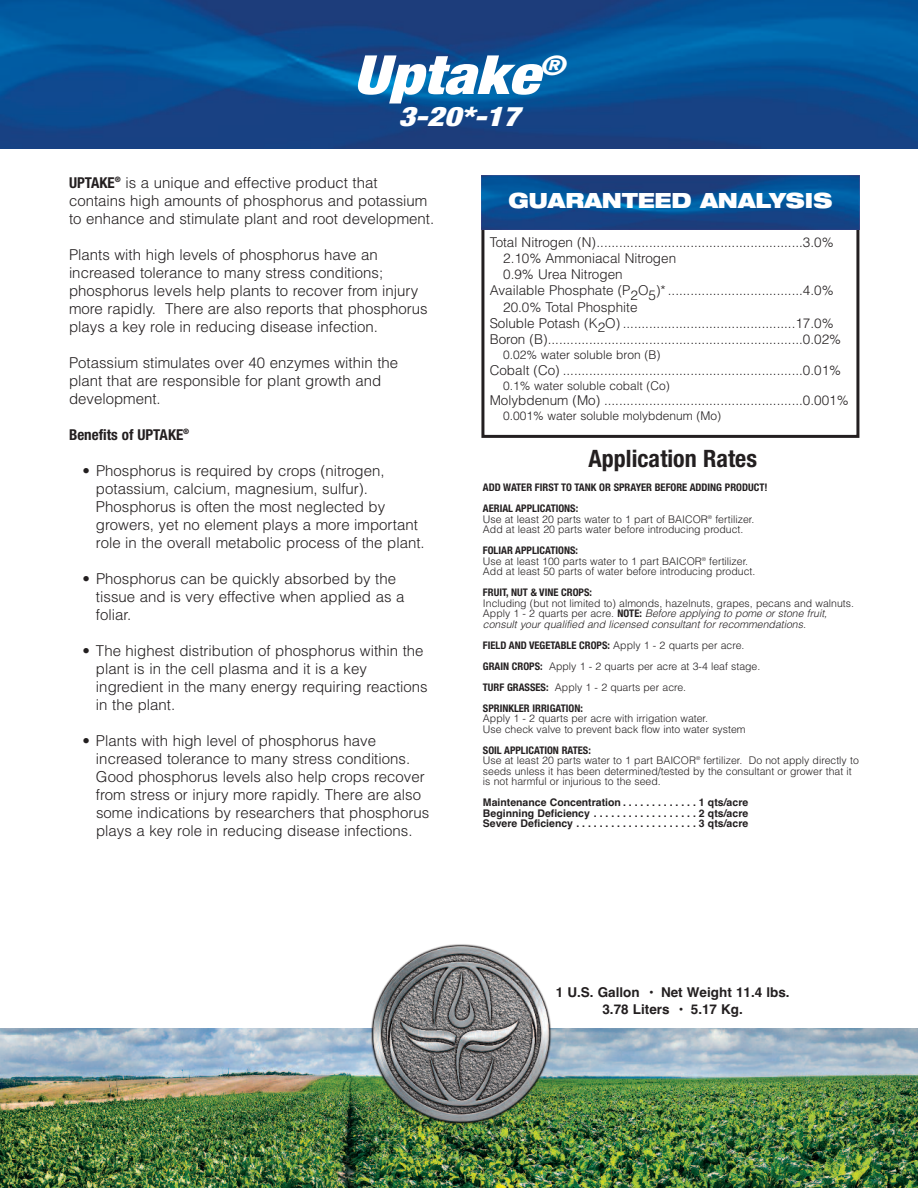
<style>
.page{position:relative;width:918px;height:1188px;background:#fff}
.page>*{position:absolute;margin:0;border:0;box-sizing:border-box;transform-origin:0 0}
.t1{font:italic 900 condensed 54px "Helvetica Neue";color:#fff;scale:1.2 1}
.t2{font:italic 900 condensed 27px "Helvetica Neue";color:#fff;scale:1.2 1}
.t3{font:700 condensed 24px "Helvetica Neue";color:#231f20}
.t4{font:900 expanded 21px "Helvetica Neue";color:#fff;scale:.94 1}
.t5{font:300 15px/18px "Helvetica";color:#231f20}
.t6{font:700 condensed 15px "Helvetica Neue";color:#231f20}
.t7{font:300 13.5px "Helvetica";color:#231f20}
.t8{font:700 13.5px/16.2px "Helvetica";color:#231f20;text-align:center}
.t9{font:300 12px "Helvetica";color:#231f20}
.t10{font:300 10.5px/10.5px "Helvetica";color:#231f20}
.t11{font:700 condensed 10.5px/21px "Helvetica Neue";color:#231f20}
.t12{font:italic 300 10.5px/10.5px "Helvetica";color:#231f20}
.t13{font:700 10.5px/10.5px "Helvetica";color:#231f20;text-align:justify}
.s1{font-family:"Helvetica Neue";font-weight:700;font-stretch:condensed}
.s2{font-style:normal}
.s3{font-family:"Helvetica Neue";font-weight:700;font-style:normal;font-stretch:condensed}
.s4{font-family:"Helvetica";font-weight:300;font-stretch:normal}
</style>
<div class="page">
<div style="left:481px;top:204px;width:378px;height:234px;border:3px solid #231f20"></div>
<img style="left:481px;top:176px;width:378px;height:53px">
<img style="left:0;top:0;width:918px;height:148px">
<img style="left:0;top:1028px;width:918px;height:160px">
<img style="left:366px;top:941px;width:189px;height:189px;border-radius:50%">
<h1 class="t1" style="left:353px;top:55px;width:178px">Uptake<sup>®</sup></h1>
<h2 class="t2" style="left:398px;top:106px;width:103px">3-20*-17</h2>
<p class="t5" style="left:69px;top:174px;width:367px"><span class="s1">UPTAKE</span><sup>®</sup> is a unique and effective product that contains high amounts of phosphorus and potassium to enhance and stimulate plant and root development.</p>
<p class="t5" style="left:69px;top:246px;width:360px">Plants with high levels of phosphorus have an increased tolerance to many stress conditions; phosphorus levels help plants to recover from injury more rapidly. There are also reports that phosphorus plays a key role in reducing disease infection.</p>
<p class="t5" style="left:69px;top:354px;width:331px">Potassium stimulates over 40 enzymes within the plant that are responsible for plant growth and development.</p>
<p class="t6" style="left:69px;top:429px;width:122px">Benefits of UPTAKE<sup>®</sup></p>
<p class="t5" style="left:96px;top:462px;width:330px;text-indent:-13px"><span class="s1">•</span> Phosphorus is required by crops (nitrogen, potassium, calcium, magnesium, sulfur).<br>Phosphorus is often the most neglected by growers, yet no element plays a more important role in the overall metabolic process of the plant.</p>
<p class="t5" style="left:96px;top:570px;width:310px;text-indent:-13px"><span class="s1">•</span> Phosphorus can be quickly absorbed by the tissue and is very effective when applied as a foliar.</p>
<p class="t5" style="left:96px;top:642px;width:333px;text-indent:-13px"><span class="s1">•</span> The highest distribution of phosphorus within the plant is in the cell plasma and it is a key ingredient in the many energy requiring reactions in the plant.</p>
<p class="t5" style="left:96px;top:732px;width:335px;text-indent:-13px"><span class="s1">•</span> Plants with high level of phosphorus have increased tolerance to many stress conditions.<br>Good phosphorus levels also help crops recover from stress or injury more rapidly. There are also some indications by researchers that phosphorus plays a key role in reducing disease infections.</p>
<h3 class="t4" style="left:508px;top:192px;width:346px">GUARANTEED ANALYSIS</h3>
<p class="t7" style="left:490px;top:234px;width:346px">Total Nitrogen (N).......................................................3.0%</p>
<p class="t7" style="left:503px;top:250px;width:175px">2.10% Ammoniacal Nitrogen</p>
<p class="t7" style="left:503px;top:267px;width:121px">0.9% Urea Nitrogen</p>
<p class="t7" style="left:490px;top:283px;width:346px">Available Phosphate (P2O5)*....................................4.0%</p>
<p class="t7" style="left:503px;top:299px;width:136px">20.0% Total Phosphite</p>
<p class="t7" style="left:490px;top:315px;width:346px">Soluble Potash (K2O) ..............................................17.0%</p>
<p class="t7" style="left:490px;top:331px;width:353px">Boron (B)....................................................................0.02%</p>
<p class="t9" style="left:503px;top:348px;width:159px">0.02% water soluble bron (B)</p>
<p class="t7" style="left:490px;top:362px;width:353px">Cobalt (Co) ................................................................0.01%</p>
<p class="t9" style="left:503px;top:379px;width:168px">0.1% water soluble cobalt (Co)</p>
<p class="t7" style="left:490px;top:393px;width:361px">Molybdenum (Mo) .....................................................0.001%</p>
<p class="t9" style="left:503px;top:409px;width:220px">0.001% water soluble molybdenum (Mo)</p>
<h3 class="t3" style="left:588px;top:450px;width:170px">Application Rates</h3>
<p class="t11" style="left:483px;top:478px;width:286px">ADD WATER FIRST TO TANK OR SPRAYER BEFORE ADDING PRODUCT!<br>AERIAL APPLICATIONS:</p>
<p class="t10" style="left:483px;top:514px;width:273px">Use at least 20 parts water to 1 part of BAICOR<sup>®</sup> fertilizer.<br>Add at least 20 parts water before introducing product.</p>
<p class="t11" style="left:483px;top:541px;width:97px">FOLIAR APPLICATIONS:</p>
<p class="t10" style="left:483px;top:556px;width:274px">Use at least 100 parts water to 1 part BAICOR<sup>®</sup> fertilizer.<br>Add at least 50 parts of water before introducing product.</p>
<p class="t11" style="left:483px;top:583px;width:111px">FRUIT, NUT &amp; VINE CROPS:</p>
<p class="t12" style="left:483px;top:597px;width:373px"><span class="s2">Including (but not limited to) almonds, hazelnuts, grapes, pecans and walnuts.<br>Apply 1 - 2 quarts per acre.</span> <span class="s3">NOTE:</span> Before applying to pome or stone fruit, consult your qualified and licensed consultant for recommendations.</p>
<p class="t11" style="left:483px;top:635px;width:263px">FIELD AND VEGETABLE CROPS: <span class="s4">Apply 1 - 2 quarts per acre.</span></p>
<p class="t10" style="left:483px;top:656px;width:279px;line-height:21px"><span class="s1">GRAIN CROPS:</span> Apply 1 - 2 quarts per acre at 3-4 leaf stage.<br><span class="s1">TURF GRASSES:</span> Apply 1 - 2 quarts per acre.</p>
<p class="t11" style="left:483px;top:698px;width:101px">SPRINKLER IRRIGATION:</p>
<p class="t10" style="left:483px;top:713px;width:264px">Apply 1 - 2 quarts per acre with irrigation water.<br>Use check valve to prevent back flow into water system</p>
<p class="t11" style="left:483px;top:740px;width:109px">SOIL APPLICATION RATES:</p>
<p class="t10" style="left:483px;top:755px;width:377px">Use at least 20 parts water to 1 part BAICOR<sup>®</sup> fertilizer. Do not apply directly to seeds unless it has been determined/tested by the consultant or grower that it is not harmful or injurious to the seed.</p>
<p class="t13" style="left:483px;top:797px;width:267px">Maintenance Concentration . . . . . . . . . . . . . 1 qts/acre Beginning Deficiency . . . . . . . . . . . . . . . . . . 2 qts/acre Severe Deficiency . . . . . . . . . . . . . . . . . . . . . 3 qts/acre</p>
<p class="t8" style="left:556px;top:985px;width:235px">1 U.S. Gallon • Net Weight 11.4 lbs.<br>3.78 Liters • 5.17 Kg.</p>
</div>
